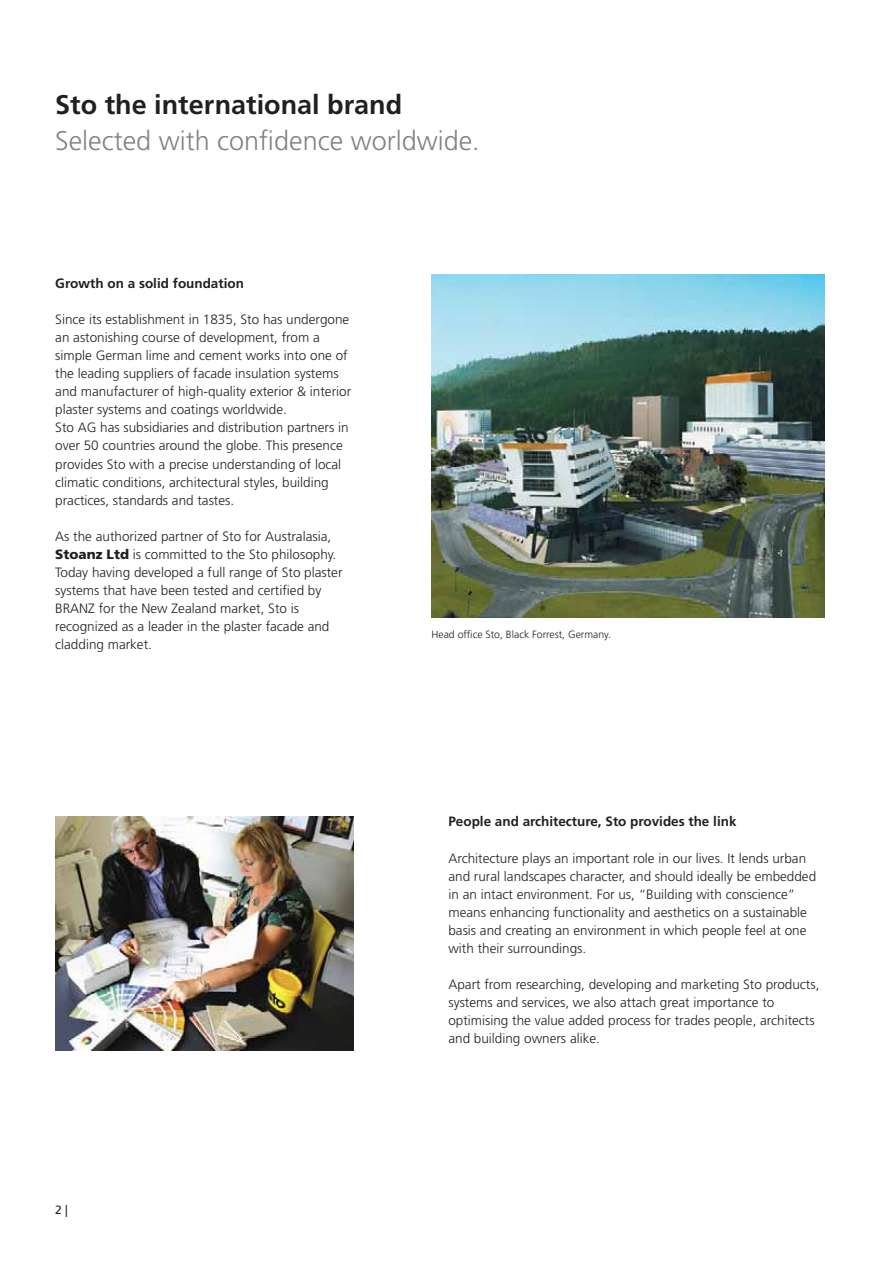
<style>
.page{position:relative;width:893px;height:1263px;background:#fff}
.page>*{position:absolute;margin:0;border:0;box-sizing:border-box;transform-origin:0 0}
.t1{font:300 27px "Sto Frutiger";color:#808285}
.t2{font:700 27px "Sto Frutiger";color:#231f20}
.t3{font:300 13.5px/18px "Sto Frutiger";color:#231f20}
.t4{font:700 13.5px "Sto Frutiger";color:#231f20}
.t5{font:12px "Sto Frutiger";color:#231f20}
.t6{font:300 10.5px "Sto Frutiger";color:#231f20}
.s1{font-weight:900}
</style>
<div class="page">
<img style="left:431px;top:274px;width:394px;height:344px">
<img style="left:55px;top:816px;width:299px;height:235px">
<h1 class="t2" style="left:55px;top:94px;width:348px">Sto the international brand</h1>
<h1 class="t1" style="left:55px;top:130px;width:426px">Selected with confidence worldwide.</h1>
<p class="t4" style="left:55px;top:278px;width:190px">Growth on a solid foundation</p>
<p class="t3" style="left:55px;top:311px;width:297px">Since its establishment in 1835, Sto has undergone an astonishing course of development, from a simple German lime and cement works into one of the leading suppliers of facade insulation systems and manufacturer of high-quality exterior &amp; interior plaster systems and coatings worldwide.<br>Sto AG has subsidiaries and distribution partners in over 50 countries around the globe. This presence provides Sto with a precise understanding of local climatic conditions, architectural styles, building practices, standards and tastes.</p>
<p class="t3" style="left:55px;top:528px;width:289px">As the authorized partner of Sto for Australasia, <span class="s1">Stoanz Ltd</span> is committed to the Sto philosophy.<br>Today having developed a full range of Sto plaster systems that have been tested and certified by BRANZ for the New Zealand market, Sto is recognized as a leader in the plaster facade and cladding market.</p>
<p class="t5" style="left:55px;top:1205px;width:14px">2 |</p>
<p class="t6" style="left:431px;top:630px;width:181px">Head office Sto, Black Forrest, Germany.</p>
<p class="t4" style="left:448px;top:816px;width:289px">People and architecture, Sto provides the link</p>
<p class="t3" style="left:448px;top:850px;width:369px">Architecture plays an important role in our lives. It lends urban and rural landscapes character, and should ideally be embedded in an intact environment. For us, “Building with conscience” means enhancing functionality and aesthetics on a sustainable basis and creating an environment in which people feel at one with their surroundings.</p>
<p class="t3" style="left:448px;top:976px;width:372px">Apart from researching, developing and marketing Sto products, systems and services, we also attach great importance to optimising the value added process for trades people, architects and building owners alike.</p>
</div>
